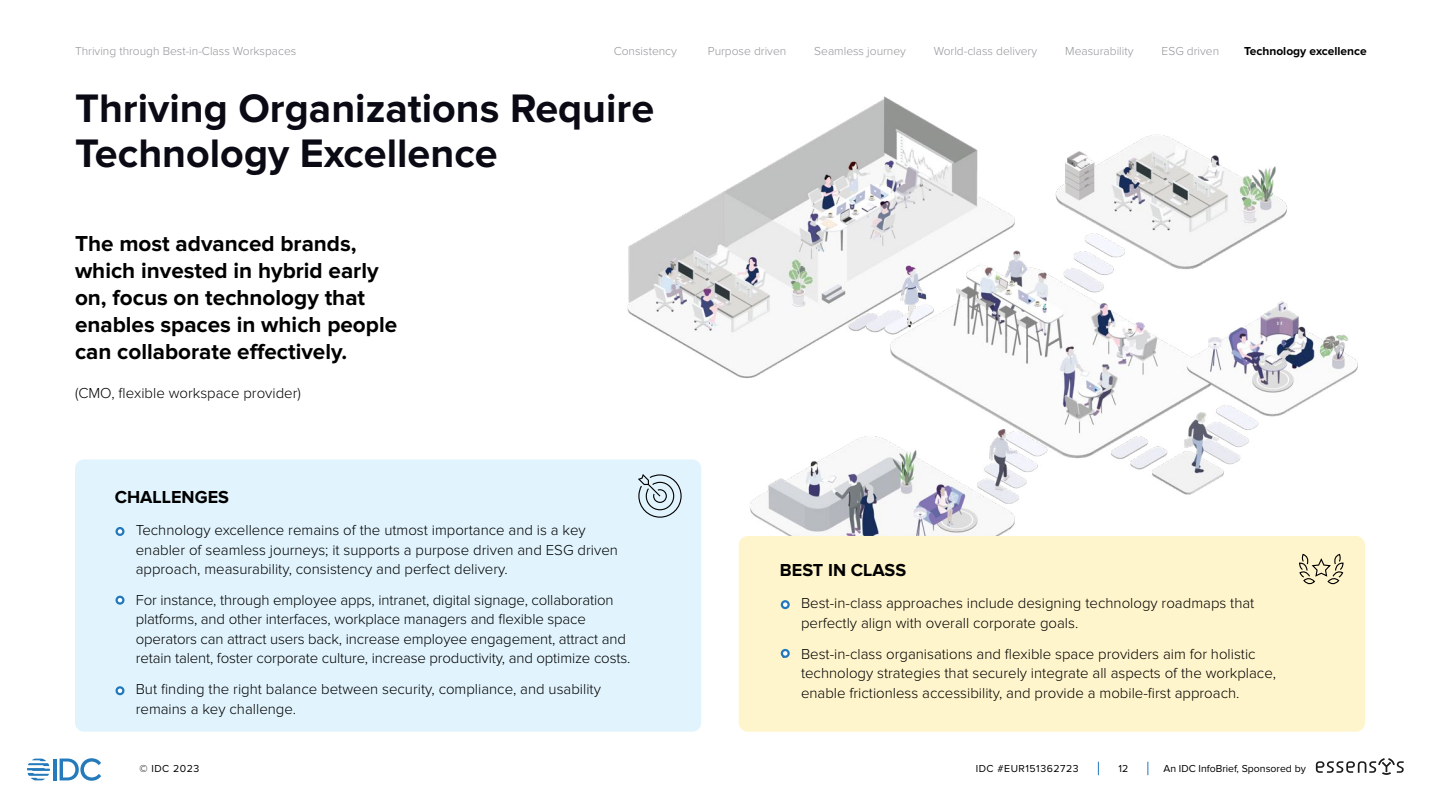
<style>
.page{position:relative;width:1440px;height:810px;background:#fff}
.page>*{position:absolute;margin:0;border:0;box-sizing:border-box;transform-origin:0 0}
.t1{font:700 41.25px/45px "Proxima Nova";color:#090a13}
.t2{font:700 22.5px/27px "Proxima Nova";color:#000}
.t3{font:700 18px "Proxima Nova";color:#000}
.t4{font:300 15px/19.5px "Proxima Nova";color:#000}
.t5{font:300 12px "Proxima Nova";color:#939598}
.t6{font:700 12px "Proxima Nova";color:#000}
.t7{font:10.5px "Proxima Nova";color:#000}
.t8{font:10.5px "Proxima Nova";letter-spacing:.05em;color:#000}
.s1{font-size:9px}
</style>
<div class="page">
<hr style="left:53px;top:759px;width:4px;height:21px;background:#257abb">
<svg style="left:60px;top:758px;width:41px;height:23px"></svg>
<svg style="left:27px;top:759px;width:23px;height:21px"></svg>
<svg style="left:1098px;top:762px;width:1px;height:13px"></svg>
<svg style="left:1148px;top:762px;width:1px;height:13px"></svg>
<svg style="left:1316px;top:758px;width:88px;height:17px"></svg>
<img style="left:627px;top:96px;width:733px;height:521px">
<div style="left:75px;top:459px;width:626px;height:273px;background:#e1f4fd;border-radius:9px"></div>
<div style="left:739px;top:536px;width:626px;height:196px;background:#fff5cc;border-radius:9px"></div>
<div style="left:117px;top:528px;width:6px;height:7px;background:#fff;border-radius:50%"></div>
<div style="left:116px;top:527px;width:8px;height:9px;border:2px solid #2178bd;border-radius:50%"></div>
<div style="left:117px;top:597px;width:6px;height:7px;background:#fff;border-radius:50%"></div>
<div style="left:116px;top:596px;width:8px;height:9px;border:2px solid #2178bd;border-radius:50%"></div>
<div style="left:117px;top:687px;width:6px;height:7px;background:#fff;border-radius:50%"></div>
<div style="left:116px;top:686px;width:8px;height:9px;border:2px solid #2178bd;border-radius:50%"></div>
<div style="left:782px;top:601px;width:7px;height:7px;background:#fff;border-radius:50%"></div>
<div style="left:781px;top:600px;width:9px;height:9px;border:2px solid #2178bd;border-radius:50%"></div>
<div style="left:782px;top:650px;width:7px;height:7px;background:#fff;border-radius:50%"></div>
<div style="left:781px;top:649px;width:9px;height:9px;border:2px solid #2178bd;border-radius:50%"></div>
<svg style="left:638px;top:474px;width:44px;height:44px"></svg>
<svg style="left:1299px;top:553px;width:45px;height:32px"></svg>
<p class="t5" style="left:614px;top:46px;width:65px">Consistency</p>
<p class="t5" style="left:708px;top:46px;width:80px">Purpose driven</p>
<p class="t5" style="left:814px;top:46px;width:93px">Seamless journey</p>
<p class="t5" style="left:934px;top:46px;width:105px">World-class delivery</p>
<p class="t5" style="left:1065px;top:46px;width:70px">Measurability</p>
<p class="t5" style="left:1162px;top:46px;width:59px">ESG driven</p>
<p class="t6" style="left:1244px;top:46px;width:124px">Technology excellence</p>
<p class="t5" style="left:75px;top:46px;width:223px">Thriving through Best-in-Class Workspaces</p>
<h1 class="t1" style="left:75px;top:88px;width:581px">Thriving Organizations Require<br>Technology Excellence</h1>
<h2 class="t2" style="left:75px;top:231px;width:324px">The most advanced brands, which invested in hybrid early on, focus on technology that enables spaces in which people can collaborate effectively.</h2>
<p class="t4" style="left:75px;top:383px;width:227px">(CMO, flexible workspace provider)</p>
<p class="t3" style="left:115px;top:489px;width:116px">CHALLENGES</p>
<p class="t4" style="left:136px;top:521px;width:484px;text-indent:-19px"><span class="s1">•</span> Technology excellence remains of the utmost importance and is a key enabler of seamless journeys; it supports a purpose driven and ESG driven approach, measurability, consistency and perfect delivery.</p>
<p class="t4" style="left:136px;top:591px;width:496px;text-indent:-19px"><span class="s1">•</span> For instance, through employee apps, intranet, digital signage, collaboration platforms, and other interfaces, workplace managers and flexible space operators can attract users back, increase employee engagement, attract and retain talent, foster corporate culture, increase productivity, and optimize costs.</p>
<p class="t4" style="left:136px;top:680px;width:467px;text-indent:-19px"><span class="s1">•</span> But finding the right balance between security, compliance, and usability remains a key challenge.</p>
<p class="t3" style="left:780px;top:562px;width:128px">BEST IN CLASS</p>
<p class="t4" style="left:801px;top:594px;width:455px;text-indent:-19px"><span class="s1">•</span> Best-in-class approaches include designing technology roadmaps that perfectly align with overall corporate goals.</p>
<p class="t4" style="left:801px;top:644px;width:477px;text-indent:-19px"><span class="s1">•</span> Best-in-class organisations and flexible space providers aim for holistic technology strategies that securely integrate all aspects of the workplace, enable frictionless accessibility, and provide a mobile-first approach.</p>
<p class="t7" style="left:139px;top:763px;width:61px">© IDC 2023</p>
<p class="t8" style="left:976px;top:763px;width:104px">IDC #EUR151362723</p>
<p class="t7" style="left:1119px;top:763px;width:11px">12</p>
<p class="t7" style="left:1163px;top:763px;width:144px">An IDC InfoBrief, Sponsored by</p>
</div>
